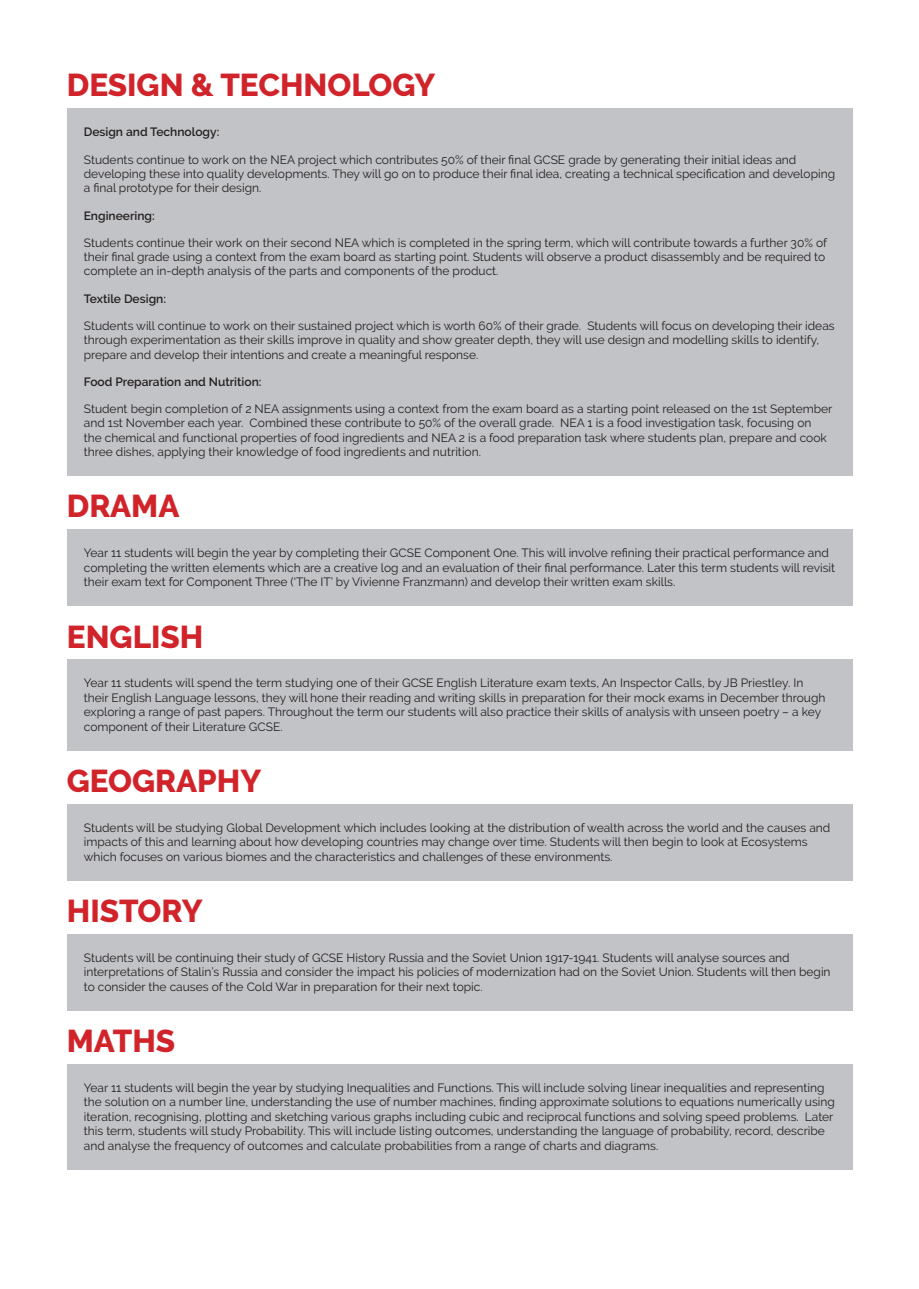
<style>
.page{position:relative;width:919px;height:1289px;background:#fff}
.page>*{position:absolute;margin:0;border:0;box-sizing:border-box;transform-origin:0 0}
.Subject{font:800 31.5px "Raleway";color:#d1232a}
.Body{font:12px/14.4px "Raleway";color:#231f20}
.Body-2{font:600 12px "Raleway";color:#231f20}
</style>
<div class="page">
<div style="left:67px;top:108px;width:785px;height:48px;background:#c2c3c6"></div>
<div style="left:67px;top:135px;width:785px;height:77px;background:#c2c3c6"></div>
<div style="left:67px;top:191px;width:785px;height:48px;background:#c2c3c6"></div>
<div style="left:67px;top:218px;width:785px;height:77px;background:#c2c3c6"></div>
<div style="left:67px;top:274px;width:785px;height:48px;background:#c2c3c6"></div>
<div style="left:67px;top:301px;width:785px;height:77px;background:#c2c3c6"></div>
<div style="left:67px;top:357px;width:785px;height:48px;background:#c2c3c6"></div>
<div style="left:67px;top:384px;width:785px;height:92px;background:#c2c3c6"></div>
<div style="left:67px;top:529px;width:785px;height:77px;background:#c2c3c6"></div>
<div style="left:67px;top:659px;width:785px;height:91px;background:#c2c3c6"></div>
<div style="left:67px;top:803px;width:785px;height:77px;background:#c2c3c6"></div>
<div style="left:67px;top:933px;width:785px;height:77px;background:#c2c3c6"></div>
<div style="left:67px;top:1063px;width:785px;height:106px;background:#c2c3c6"></div>
<p class="Subject" style="left:67px;top:67px;width:370px">DESIGN &amp; TECHNOLOGY</p>
<p class="Body-2" style="left:84px;top:125px;width:137px">Design and Technology:</p>
<p class="Body" style="left:84px;top:152px;width:752px">Students continue to work on the NEA project which contributes 50% of their final GCSE grade by generating their initial ideas and developing these into quality developments. They will go on to produce their final idea, creating a technical specification and developing a final prototype for their design.</p>
<p class="Body-2" style="left:84px;top:208px;width:73px">Engineering:</p>
<p class="Body" style="left:84px;top:235px;width:744px">Students continue their work on their second NEA which is completed in the spring term, which will contribute towards a further 30% of their final grade using a context from the exam board as starting point. Students will observe a product disassembly and be required to complete an in-depth analysis of the parts and components of the product.</p>
<p class="Body-2" style="left:84px;top:291px;width:84px">Textile Design:</p>
<p class="Body" style="left:84px;top:318px;width:752px">Students will continue to work on their sustained project which is worth 60% of their grade. Students will focus on developing their ideas through experimentation as their skills improve in quality and show greater depth, they will use design and modelling skills to identify, prepare and develop their intentions and create a meaningful response.</p>
<p class="Body-2" style="left:84px;top:374px;width:179px">Food Preparation and Nutrition:</p>
<p class="Body" style="left:84px;top:401px;width:750px">Student begin completion of 2 NEA assignments using a context from the exam board as a starting point released on the 1st September and 1st November each year. Combined these contribute to 50% of the overall grade. NEA 1 is a food investigation task, focusing on the chemical and functional properties of food ingredients and NEA 2 is a food preparation task where students plan, prepare and cook three dishes, applying their knowledge of food ingredients and nutrition.</p>
<p class="Subject" style="left:67px;top:488px;width:114px">DRAMA</p>
<p class="Body" style="left:84px;top:546px;width:752px">Year 11 students will begin the year by completing their GCSE Component One. This will involve refining their practical performance and completing the written elements which are a creative log and an evaluation of their final performance. Later this term students will revisit their exam text for Component Three (‘The IT’ by Vivienne Franzmann) and develop their written exam skills.</p>
<p class="Subject" style="left:67px;top:618px;width:138px">ENGLISH</p>
<p class="Body" style="left:84px;top:676px;width:743px">Year 11 students will spend the term studying one of their GCSE English Literature exam texts, An Inspector Calls, by JB Priestley. In their English Language lessons, they will hone their reading and writing skills in preparation for their mock exams in December through exploring a range of past papers. Throughout the term our students will also practice their skills of analysis with unseen poetry – a key component of their Literature GCSE.</p>
<p class="Subject" style="left:67px;top:763px;width:196px">GEOGRAPHY</p>
<p class="Body" style="left:84px;top:820px;width:748px">Students will be studying Global Development which includes looking at the distribution of wealth across the world and the causes and impacts of this and learning about how developing countries may change over time. Students will then begin to look at Ecosystems which focuses on various biomes and the characteristics and challenges of these environments.</p>
<p class="Subject" style="left:67px;top:893px;width:137px">HISTORY</p>
<p class="Body" style="left:84px;top:950px;width:748px">Students will be continuing their study of GCSE History Russia and the Soviet Union 1917-1941. Students will analyse sources and interpretations of Stalin’s Russia and consider the impact his policies of modernization had on the Soviet Union. Students will then begin to consider the causes of the Cold War in preparation for their next topic.</p>
<p class="Subject" style="left:67px;top:1023px;width:110px">MATHS</p>
<p class="Body" style="left:84px;top:1080px;width:752px">Year 11 students will begin the year by studying Inequalities and Functions. This will include solving linear inequalities and representing the solution on a number line, understanding the use of number machines, finding approximate solutions to equations numerically using iteration, recognising, plotting and sketching various graphs including cubic and reciprocal functions and solving speed problems. Later this term, students will study Probability. This will include listing outcomes, understanding the language of probability, record, describe and analyse the frequency of outcomes and calculate probabilities from a range of charts and diagrams.</p>
</div>
